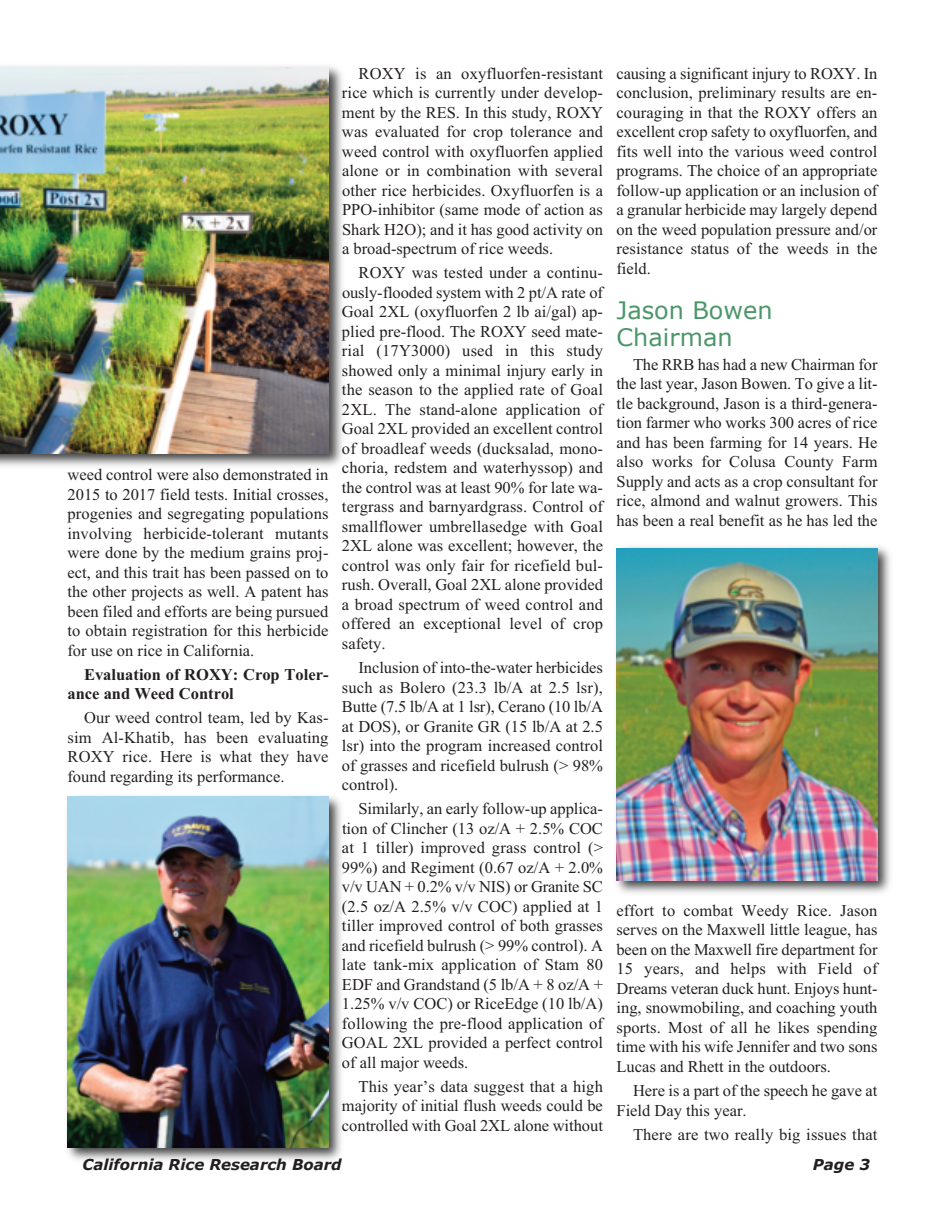
<style>
.page{position:relative;width:945px;height:1215px;background:#fff}
.page>*{position:absolute;margin:0;border:0;box-sizing:border-box;transform-origin:0 0}
.t1{font:24px/27px "Verdana";color:#4b9669}
.t2{font:16.5px/19.5px "Times New Roman";color:#231f20;text-align:justify}
.t3{font:700 16.5px/19.5px "Times New Roman";color:#231f20}
.t4{font:italic 700 15px "Verdana";color:#231f20}
</style>
<div class="page">
<img style="left:0;top:66px;width:342px;height:400px">
<img style="left:0;top:68px;width:328px;height:386px">
<img style="left:67px;top:796px;width:274px;height:364px">
<img style="left:68px;top:796px;width:260px;height:352px">
<img style="left:616px;top:546px;width:274px;height:347px">
<img style="left:616px;top:548px;width:262px;height:332px">
<p class="t2" style="left:67px;top:465px;width:263px">weed control were also demonstrated in 2015 to 2017 field tests. Initial crosses, progenies and segregating populations involving herbicide-tolerant mutants were done by the medium grains proj&shy;ect, and this trait has been passed on to the other projects as well. A patent has been filed and efforts are being pursued to obtain registration for this herbicide for use on rice in California.</p>
<p class="t3" style="left:68px;top:664px;width:263px;text-indent:16px">Evaluation of ROXY: Crop Toler&shy;ance and Weed Control</p>
<p class="t2" style="left:68px;top:708px;width:263px;text-indent:17px">Our weed control team, led by Kas&shy;sim Al-Khatib, has been evaluating ROXY rice. Here is what they have found regarding its performance.</p>
<p class="t2" style="left:342px;top:63px;width:263px;text-indent:17px">ROXY is an oxyfluorfen-resistant rice which is currently under develop&shy;ment by the RES. In this study, ROXY was evaluated for crop tolerance and weed control with oxyfluorfen applied alone or in combination with several other rice herbicides. Oxyfluorfen is a PPO-inhibitor (same mode of action as Shark H2O); and it has good activity on a broad-spectrum of rice weeds.</p>
<p class="t2" style="left:342px;top:263px;width:263px;text-indent:17px">ROXY was tested under a continu&shy;ously-flooded system with 2 pt/A rate of Goal 2XL (oxyfluorfen 2 lb ai/gal) ap&shy;plied pre-flood. The ROXY seed mate&shy;rial (17Y3000) used in this study showed only a minimal injury early in the season to the applied rate of Goal 2XL. The stand-alone application of Goal 2XL provided an excellent control of broadleaf weeds (ducksalad, mono&shy;choria, redstem and waterhyssop) and the control was at least 90% for late wa&shy;tergrass and barnyardgrass. Control of smallflower umbrellasedge with Goal 2XL alone was excellent; however, the control was only fair for ricefield bul&shy;rush. Overall, Goal 2XL alone provided a broad spectrum of weed control and offered an exceptional level of crop safety.</p>
<p class="t2" style="left:342px;top:658px;width:263px;text-indent:17px">Inclusion of into-the-water herbicides such as Bolero (23.3 lb/A at 2.5 lsr), Butte (7.5 lb/A at 1 lsr), Cerano (10 lb/A at DOS), or Granite GR (15 lb/A at 2.5 lsr) into the program increased control of grasses and ricefield bulrush (&gt; 98% control).</p>
<p class="t2" style="left:342px;top:799px;width:263px;text-indent:17px">Similarly, an early follow-up applica&shy;tion of Clincher (13 oz/A + 2.5% COC at 1 tiller) improved grass control (&gt; 99%) and Regiment (0.67 oz/A + 2.0% v/v UAN + 0.2% v/v NIS) or Granite SC (2.5 oz/A 2.5% v/v COC) applied at 1 tiller improved control of both grasses and ricefield bulrush (&gt; 99% control). A late tank-mix application of Stam 80<br>EDF and Grandstand (5 lb/A + 8 oz/A + 1.25% v/v COC) or RiceEdge (10 lb/A) following the pre-flood application of GOAL 2XL provided a perfect control of all major weeds.</p>
<p class="t2" style="left:342px;top:1076px;width:263px;text-indent:17px">This year’s data suggest that a high majority of initial flush weeds could be controlled with Goal 2XL alone without</p>
<p class="t2" style="left:616px;top:63px;width:263px">causing a significant injury to ROXY. In conclusion, preliminary results are en&shy;couraging in that the ROXY offers an excellent crop safety to oxyfluorfen, and fits well into the various weed control programs. The choice of an appropriate follow-up application or an inclusion of a granular herbicide may largely depend on the weed population pressure and/or resistance status of the weeds in the field.</p>
<p class="t1" style="left:616px;top:296px;width:158px">Jason Bowen<br>Chairman</p>
<p class="t2" style="left:616px;top:355px;width:263px;text-indent:17px">The RRB has had a new Chairman for the last year, Jason Bowen. To give a lit&shy;tle background, Jason is a third-genera&shy;tion farmer who works 300 acres of rice and has been farming for 14 years. He also works for Colusa County Farm Supply and acts as a crop consultant for rice, almond and walnut growers. This has been a real benefit as he has led the</p>
<p class="t2" style="left:617px;top:901px;width:263px">effort to combat Weedy Rice. Jason serves on the Maxwell little league, has been on the Maxwell fire department for 15 years, and helps with Field of Dreams veteran duck hunt. Enjoys hunt&shy;ing, snowmobiling, and coaching youth sports. Most of all he likes spending time with his wife Jennifer and two sons Lucas and Rhett in the outdoors.</p>
<p class="t2" style="left:617px;top:1081px;width:263px;text-indent:16px">Here is a part of the speech he gave at<br>Field Day this year.</p>
<p class="t2" style="left:633px;top:1124px;width:246px">There are two really big issues that</p>
<p class="t4" style="left:82px;top:1155px;width:261px">California Rice Research Board</p>
<p class="t4" style="left:813px;top:1155px;width:59px">Page 3</p>
</div>
